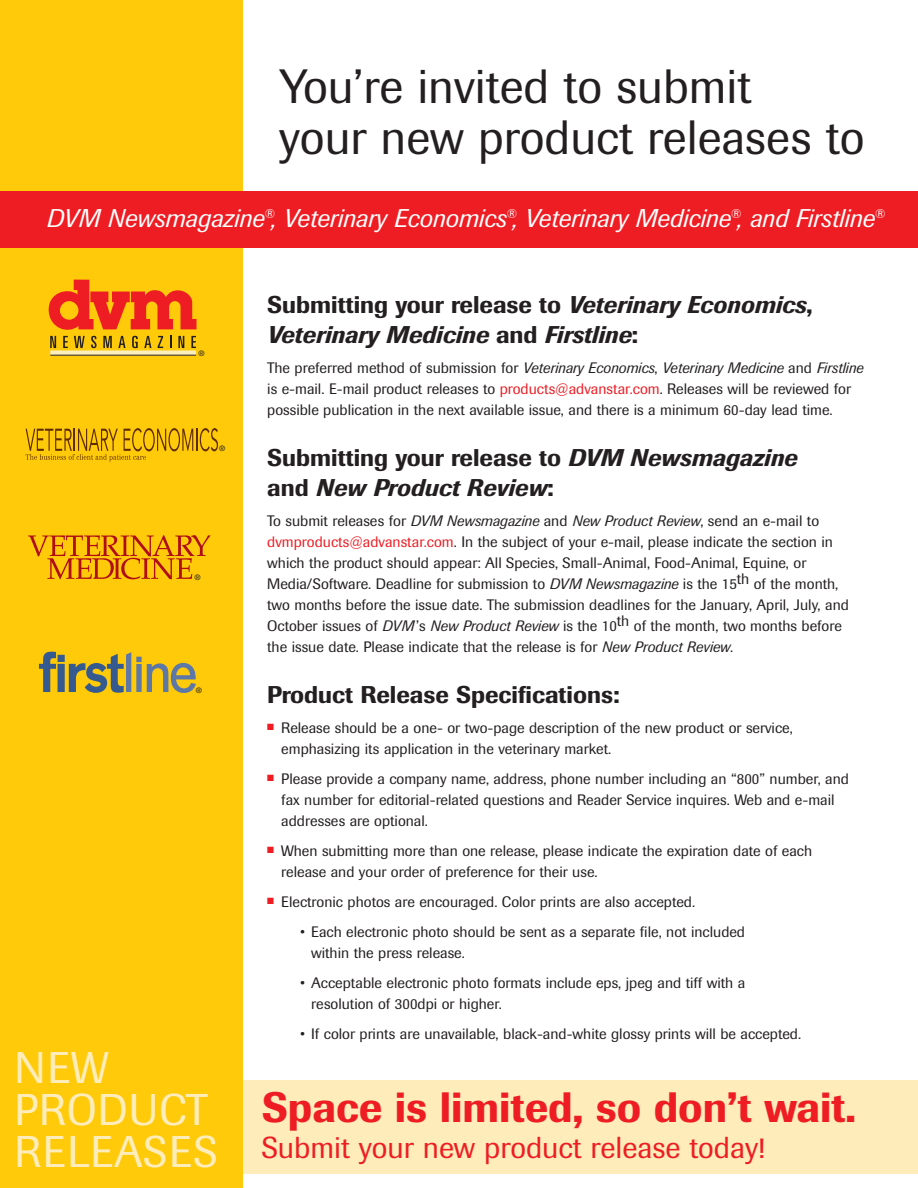
<style>
.page{position:relative;width:918px;height:1188px;background:#fff}
.page>*{position:absolute;margin:0;border:0;box-sizing:border-box;transform-origin:0 0}
.t1{font:47.55px/50.8px "Imago";color:#231f20}
.t2{font:43.95px/42px "Imago";letter-spacing:.02em;color:#feedbb}
.t3{font:500 42px "Imago";color:#ee1d23}
.t4{font:30px "Imago";color:#ee1d23}
.t5{font:italic 25.35px "Imago";color:#fff}
.t6{font:italic 500 24px/30px "Imago";color:#231f20}
.t7{font:500 24px "Imago";color:#231f20}
.t8{font:15px/21px "Imago";color:#231f20}
.t9{font:7.5px "Helvetica";color:#231f20}
.s1{font-style:normal}
.s2{font-style:italic}
.s3{color:#ee1d23}
</style>
<div class="page">
<div style="left:2px;top:1080px;width:916px;height:94px;background:#feedbb"></div>
<div style="left:0;top:0;width:243px;height:1188px;background:#feca0a"></div>
<div style="left:0;top:191px;width:918px;height:57px;background:#ee1d23"></div>
<div style="left:50px;top:350px;width:146px;height:5px;background:#feefbc"></div>
<hr style="left:50px;top:355px;width:146px;height:1px;background:#231f20">
<svg style="left:49px;top:280px;width:148px;height:68px"></svg>
<svg style="left:39px;top:652px;width:157px;height:41px"></svg>
<svg style="left:28px;top:535px;width:182px;height:44px"></svg>
<svg style="left:26px;top:428px;width:192px;height:33px"></svg>
<h1 class="t1" style="left:279px;top:65px;width:587px">You’re invited to submit<br>your new product releases to</h1>
<h3 class="t5" style="left:46px;top:209px;width:840px">DVM Newsmagazine<sup>®</sup>, Veterinary Economics<sup>®</sup>, Veterinary Medicine<sup>®</sup>, and Firstline<sup>®</sup></h3>
<p class="t9" style="left:199px;top:351px;width:7px">®</p>
<p class="t9" style="left:219px;top:446px;width:7px">®</p>
<p class="t9" style="left:195px;top:575px;width:7px">®</p>
<p class="t9" style="left:196px;top:688px;width:7px">®</p>
<h2 class="t2" style="left:15px;top:1051px;width:205px">NEW<br>PRODUCT<br>RELEASES</h2>
<h3 class="t6" style="left:267px;top:292px;width:547px"><span class="s1">Submitting your release to</span> Veterinary Economics<span class="s1">,<br></span>Veterinary Medicine <span class="s1">and</span> Firstline<span class="s1">:</span></h3>
<p class="t8" style="left:267px;top:359px;width:598px">The preferred method of submission for <span class="s2">Veterinary Economics</span>, <span class="s2">Veterinary Medicine</span> and <span class="s2">Firstline </span>is e-mail. E-mail product releases to <span class="s3">products@advanstar.com</span>. Releases will be reviewed for possible publication in the next available issue, and there is a minimum 60-day lead time.</p>
<h3 class="t6" style="left:267px;top:445px;width:532px"><span class="s1">Submitting your release to</span> DVM Newsmagazine <span class="s1">and</span> New Product Review<span class="s1">:</span></h3>
<p class="t8" style="left:267px;top:512px;width:583px">To submit releases for <span class="s2">DVM Newsmagazine</span> and <span class="s2">New Product Review</span>, send an e-mail to <span class="s3">dvmproducts@advanstar.com</span>. In the subject of your e-mail, please indicate the section in which the product should appear: All Species, Small-Animal, Food-Animal, Equine, or Media/Software. Deadline for submission to <span class="s2">DVM Newsmagazine</span> is the 15th of the month, two months before the issue date. The submission deadlines for the January, April, July, and October issues of <span class="s2">DVM</span> ’s <span class="s2">New Product Review</span> is the 10th of the month, two months before the issue date. Please indicate that the release is for <span class="s2">New Product Review</span>.</p>
<h3 class="t7" style="left:267px;top:686px;width:354px">Product Release Specifications:</h3>
<p class="t8" style="left:281px;top:719px;width:513px;text-indent:-14px"><sup>■</sup> Release should be a one- or two-page description of the new product or service, emphasizing its application in the veterinary market.</p>
<p class="t8" style="left:281px;top:770px;width:569px;text-indent:-14px"><sup>■</sup> Please provide a company name, address, phone number including an “800” number, and fax number for editorial-related questions and Reader Service inquires. Web and e-mail addresses are optional.</p>
<p class="t8" style="left:281px;top:842px;width:532px;text-indent:-14px"><sup>■</sup> When submitting more than one release, please indicate the expiration date of each release and your order of preference for their use.</p>
<p class="t8" style="left:267px;top:893px;width:429px"><sup>■</sup> Electronic photos are encouraged. Color prints are also accepted.</p>
<p class="t8" style="left:311px;top:923px;width:435px;text-indent:-11px">• Each electronic photo should be sent as a separate file, not included within the press release.</p>
<p class="t8" style="left:311px;top:974px;width:436px;text-indent:-11px">• Acceptable electronic photo formats include eps, jpeg and tiff with a resolution of 300dpi or higher.</p>
<p class="t8" style="left:300px;top:1025px;width:503px">• If color prints are unavailable, black-and-white glossy prints will be accepted.</p>
<h3 class="t3" style="left:262px;top:1092px;width:596px">Space is limited, so don’t wait.</h3>
<h3 class="t4" style="left:262px;top:1136px;width:505px">Submit your new product release today!</h3>
</div>
